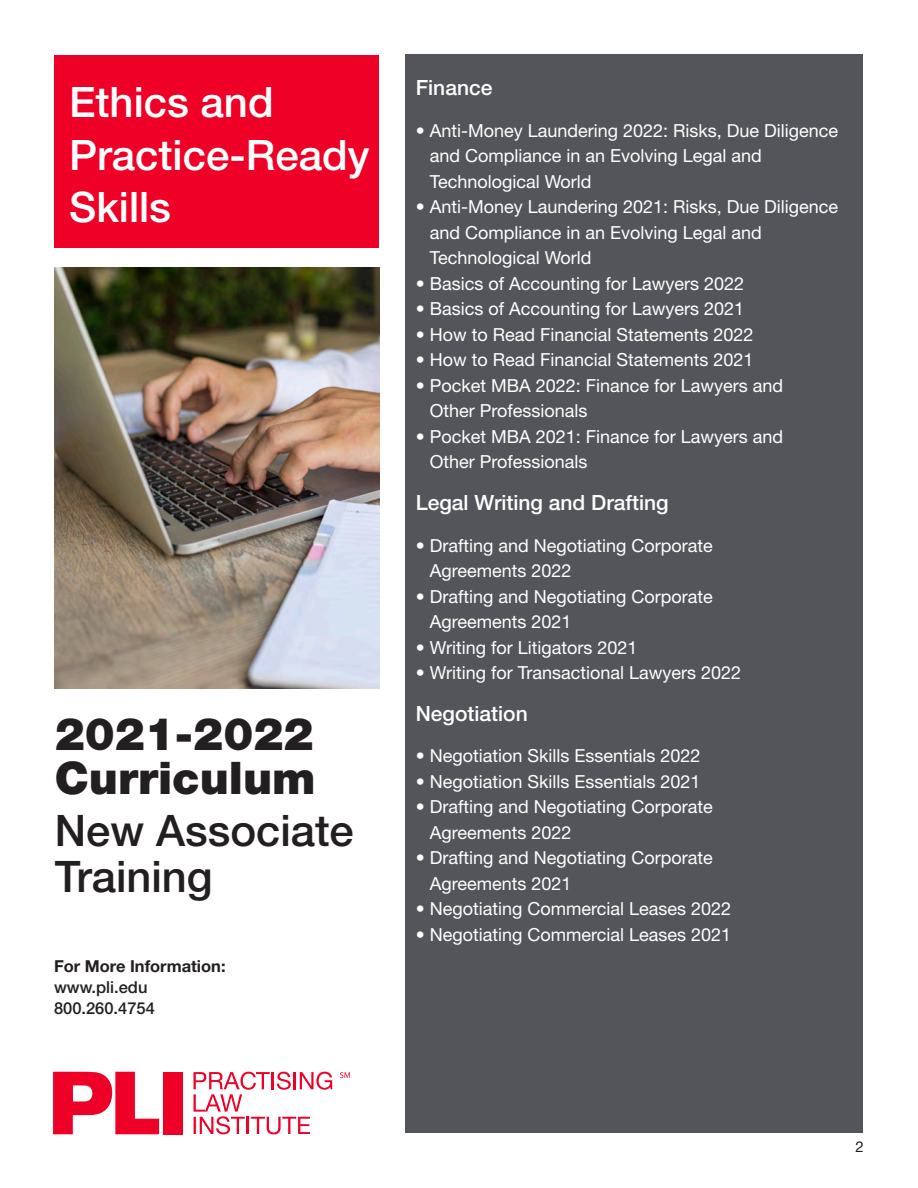
<style>
.page{position:relative;width:918px;height:1188px;background:#fff}
.page>*{position:absolute;margin:0;border:0;box-sizing:border-box;transform-origin:0 0}
.t1{font:900 45px "Helvetica Neue LT Std";color:#231f20}
.t2{font:500 43.5px/46.5px "Helvetica Neue LT Std";color:#231f20}
.t3{font:500 42px/52.5px "Helvetica Neue LT Std";color:#fff}
.t4{font:500 21px "Helvetica Neue LT Std";color:#fff}
.t5{font:18px/25.5px "Helvetica Neue LT Std";color:#fff}
.t6{font:500 16.5px "Helvetica Neue LT Std";color:#231f20}
.t7{font:700 16.5px "Helvetica Neue LT Std";color:#231f20}
.t8{font:15px "Helvetica Neue LT Std";color:#231f20}
</style>
<div class="page">
<div style="left:55px;top:55px;width:324px;height:193px;background:#ef0027"></div>
<div style="left:406px;top:55px;width:457px;height:1078px;background:#54555a"></div>
<svg style="left:53px;top:1072px;width:106px;height:62px"></svg>
<div style="left:163px;top:1072px;width:20px;height:62px;background:#ef0027"></div>
<svg style="left:194px;top:1072px;width:138px;height:62px"></svg>
<svg style="left:340px;top:1072px;width:10px;height:6px"></svg>
<img style="left:54px;top:268px;width:325px;height:421px">
<p class="t3" style="left:69px;top:76px;width:302px">Ethics and<br>Practice-Ready<br>Skills</p>
<p class="t1" style="left:55px;top:707px;width:260px">2021-2022</p>
<p class="t1" style="left:55px;top:751px;width:262px">Curriculum</p>
<p class="t2" style="left:55px;top:807px;width:301px">New Associate<br>Training</p>
<p class="t7" style="left:54px;top:956px;width:173px">For More Information:</p>
<p class="t6" style="left:54px;top:977px;width:95px">www.pli.edu</p>
<p class="t6" style="left:54px;top:998px;width:102px">800.260.4754</p>
<p class="t4" style="left:416px;top:75px;width:78px">Finance</p>
<p class="t5" style="left:430px;top:117px;width:410px;text-indent:-14px">• Anti-Money Laundering 2022: Risks, Due Diligence and Compliance in an Evolving Legal and<br>Technological World</p>
<p class="t5" style="left:430px;top:194px;width:410px;text-indent:-14px">• Anti-Money Laundering 2021: Risks, Due Diligence and Compliance in an Evolving Legal and<br>Technological World</p>
<p class="t5" style="left:416px;top:270px;width:330px">• Basics of Accounting for Lawyers 2022</p>
<p class="t5" style="left:416px;top:296px;width:330px">• Basics of Accounting for Lawyers 2021</p>
<p class="t5" style="left:416px;top:321px;width:339px">• How to Read Financial Statements 2022</p>
<p class="t5" style="left:416px;top:347px;width:339px">• How to Read Financial Statements 2021</p>
<p class="t5" style="left:430px;top:372px;width:355px;text-indent:-14px">• Pocket MBA 2022: Finance for Lawyers and<br>Other Professionals</p>
<p class="t5" style="left:430px;top:423px;width:355px;text-indent:-14px">• Pocket MBA 2021: Finance for Lawyers and<br>Other Professionals</p>
<p class="t4" style="left:416px;top:490px;width:254px">Legal Writing and Drafting</p>
<p class="t5" style="left:430px;top:532px;width:285px;text-indent:-14px">• Drafting and Negotiating Corporate<br>Agreements 2022</p>
<p class="t5" style="left:430px;top:583px;width:285px;text-indent:-14px">• Drafting and Negotiating Corporate<br>Agreements 2021</p>
<p class="t5" style="left:416px;top:634px;width:223px">• Writing for Litigators 2021</p>
<p class="t5" style="left:416px;top:660px;width:327px">• Writing for Transactional Lawyers 2022</p>
<p class="t4" style="left:416px;top:701px;width:114px">Negotiation</p>
<p class="t5" style="left:416px;top:743px;width:286px">• Negotiation Skills Essentials 2022</p>
<p class="t5" style="left:416px;top:769px;width:286px">• Negotiation Skills Essentials 2021</p>
<p class="t5" style="left:430px;top:794px;width:285px;text-indent:-14px">• Drafting and Negotiating Corporate<br>Agreements 2022</p>
<p class="t5" style="left:430px;top:845px;width:285px;text-indent:-14px">• Drafting and Negotiating Corporate<br>Agreements 2021</p>
<p class="t5" style="left:416px;top:896px;width:317px">• Negotiating Commercial Leases 2022</p>
<p class="t5" style="left:416px;top:922px;width:317px">• Negotiating Commercial Leases 2021</p>
<p class="t8" style="left:856px;top:1138px;width:10px">2</p>
</div>
